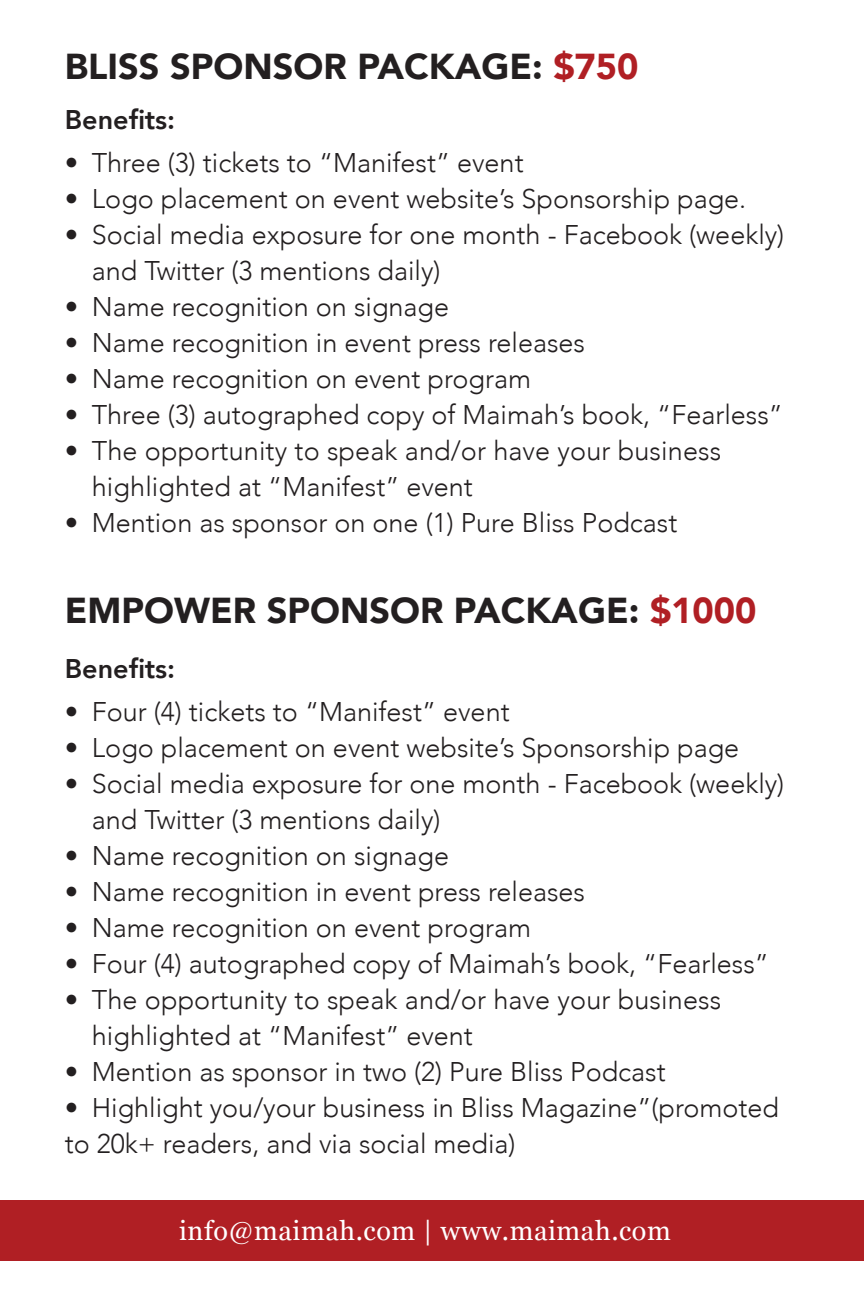
<style>
.page{position:relative;width:864px;height:1296px;background:#fff}
.page>*{position:absolute;margin:0;border:0;box-sizing:border-box;transform-origin:0 0}
.t1{font:900 36px "Avenir";color:#231f20}
.t2{font:300 27px/36px "Avenir";color:#231f20}
.t3{font:27px "Georgia";letter-spacing:.02em;color:#fff}
.t4{font:800 27px "Avenir";color:#231f20}
.s1{color:#b01f24}
</style>
<div class="page">
<div style="left:0;top:1200px;width:864px;height:61px;background:#b01f24"></div>
<h1 class="t1" style="left:65px;top:36px;width:575px">BLISS SPONSOR PACKAGE: <span class="s1">$750</span></h1>
<p class="t4" style="left:65px;top:99px;width:112px">Benefits:</p>
<p class="t2" style="left:65px;top:145px;width:460px">• Three (3) tickets to “Manifest” event</p>
<p class="t2" style="left:65px;top:181px;width:683px">• Logo placement on event website’s Sponsorship page.</p>
<p class="t2" style="left:92px;top:217px;width:694px;text-indent:-27px">• Social media exposure for one month - Facebook (weekly) and Twitter (3 mentions daily)</p>
<p class="t2" style="left:65px;top:289px;width:386px">• Name recognition on signage</p>
<p class="t2" style="left:65px;top:325px;width:522px">• Name recognition in event press releases</p>
<p class="t2" style="left:65px;top:361px;width:468px">• Name recognition on event program</p>
<p class="t2" style="left:65px;top:397px;width:720px">• Three (3) autographed copy of Maimah’s book, “Fearless”</p>
<p class="t2" style="left:92px;top:433px;width:631px;text-indent:-27px">• The opportunity to speak and/or have your business highlighted at “Manifest” event</p>
<p class="t2" style="left:65px;top:505px;width:614px">• Mention as sponsor on one (1) Pure Bliss Podcast</p>
<h1 class="t1" style="left:65px;top:579px;width:693px">EMPOWER SPONSOR PACKAGE: <span class="s1">$1000</span></h1>
<p class="t4" style="left:65px;top:648px;width:112px">Benefits:</p>
<p class="t2" style="left:65px;top:693px;width:446px">• Four (4) tickets to “Manifest” event</p>
<p class="t2" style="left:65px;top:729px;width:676px">• Logo placement on event website’s Sponsorship page</p>
<p class="t2" style="left:92px;top:765px;width:694px;text-indent:-27px">• Social media exposure for one month - Facebook (weekly) and Twitter (3 mentions daily)</p>
<p class="t2" style="left:65px;top:837px;width:386px">• Name recognition on signage</p>
<p class="t2" style="left:65px;top:873px;width:522px">• Name recognition in event press releases</p>
<p class="t2" style="left:65px;top:909px;width:468px">• Name recognition on event program</p>
<p class="t2" style="left:65px;top:945px;width:706px">• Four (4) autographed copy of Maimah’s book, “Fearless”</p>
<p class="t2" style="left:92px;top:981px;width:631px;text-indent:-27px">• The opportunity to speak and/or have your business highlighted at “Manifest” event</p>
<p class="t2" style="left:65px;top:1053px;width:602px">• Mention as sponsor in two (2) Pure Bliss Podcast</p>
<p class="t2" style="left:65px;top:1089px;width:716px">• Highlight you/your business in Bliss Magazine”(promoted to 20k+ readers, and via social media)</p>
<p class="t3" style="left:179px;top:1211px;width:493px">info@maimah.com | www.maimah.com</p>
</div>
